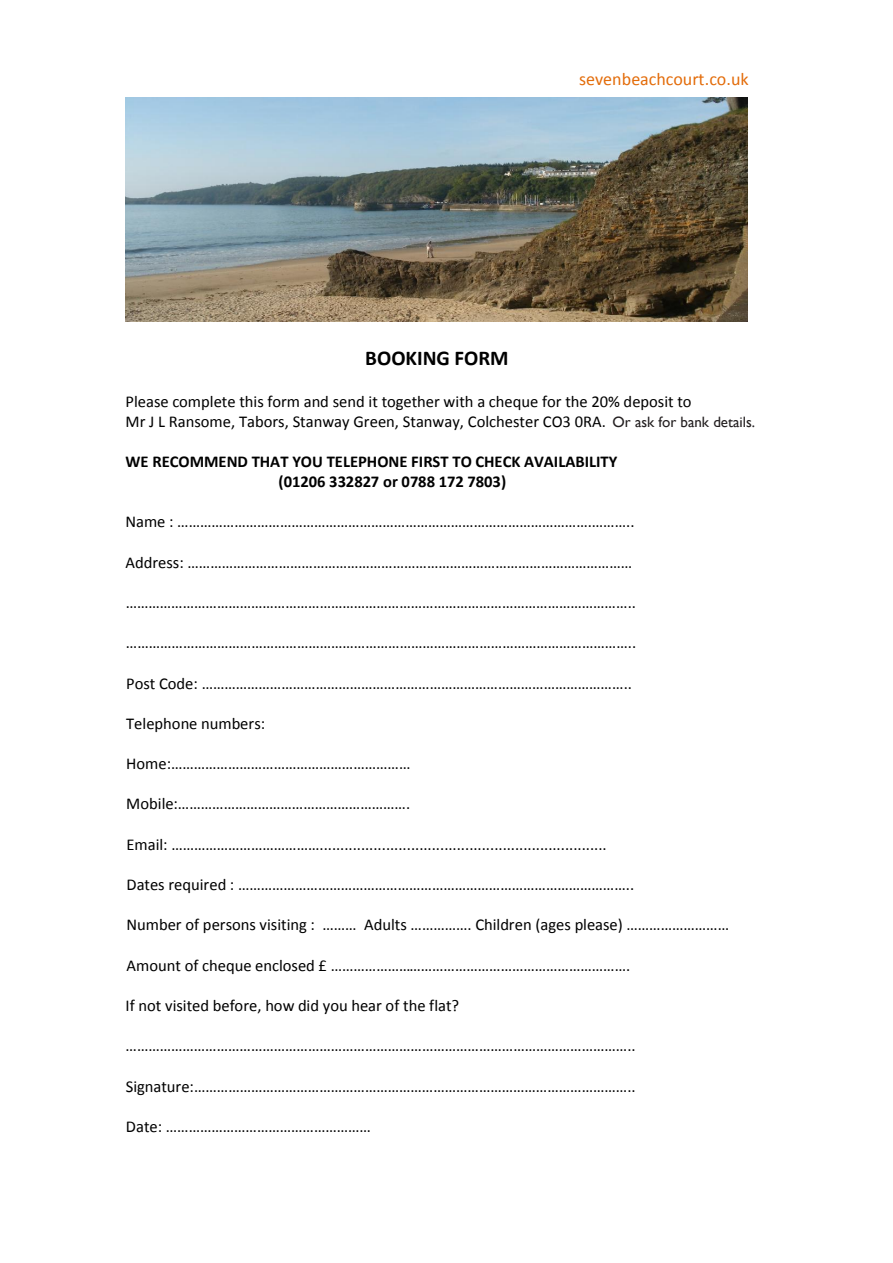
<style>
.page{position:relative;width:893px;height:1263px;background:#fff}
.page>*{position:absolute;margin:0;border:0;box-sizing:border-box;transform-origin:0 0}
.t1{font:700 21px "Calibri";color:#000}
.t2{font:18px "Calibri";color:#e36c0a}
.t3{font:16.5px/20.1px "Calibri";color:#000}
.t4{font:700 16.5px/20.1px "Calibri";color:#000}
.s1{font-family:"Gill Sans";font-size:15px;color:#231f20}
</style>
<div class="page">
<img style="left:125px;top:97px;width:623px;height:224px">
<p class="t2" style="left:579px;top:67px;width:171px">sevenbeachcourt.co.uk</p>
<p class="t1" style="left:365px;top:345px;width:145px">BOOKING FORM</p>
<p class="t3" style="left:125px;top:391px;width:631px">Please complete this form and send it together with a cheque for the 20% deposit to<br>Mr J L Ransome, Tabors, Stanway Green, Stanway, Colchester CO3 0RA. <span class="s1">Or ask for bank details.</span></p>
<p class="t4" style="left:279px;top:451px;width:340px;text-indent:-153px">WE RECOMMEND THAT YOU TELEPHONE FIRST TO CHECK AVAILABILITY (01206 332827 or 0788 172 7803)</p>
<p class="t3" style="left:125px;top:512px;width:511px">Name : ……………………………………………………………………………………………….………..</p>
<p class="t3" style="left:126px;top:552px;width:508px">Address: ………………………………………………………………………………………………………</p>
<p class="t3" style="left:126px;top:592px;width:512px">……………………………………………………………………………………………………………………..</p>
<p class="t3" style="left:126px;top:633px;width:512px">……………………………………………………………………………………………………………………..</p>
<p class="t3" style="left:126px;top:673px;width:507px">Post Code: …………………………………………………………………………………………………..</p>
<p class="t3" style="left:126px;top:713px;width:141px">Telephone numbers:</p>
<p class="t3" style="left:126px;top:754px;width:286px">Home:………………………………………………………</p>
<p class="t3" style="left:126px;top:794px;width:286px">Mobile:…………………………………………………….</p>
<p class="t3" style="left:126px;top:834px;width:482px">Email: ………………………………….....................................................................</p>
<p class="t3" style="left:126px;top:874px;width:509px">Dates required : …………………………………………………………………………………………..</p>
<p class="t3" style="left:127px;top:915px;width:604px">Number of persons visiting : ……… Adults ……………. Children (ages please) ………………………</p>
<p class="t3" style="left:127px;top:955px;width:505px">Amount of cheque enclosed £ …………………………………………………………………….</p>
<p class="t3" style="left:126px;top:995px;width:335px">If not visited before, how did you hear of the flat?</p>
<p class="t3" style="left:126px;top:1036px;width:512px">……………………………………………………………………………………………………………………..</p>
<p class="t3" style="left:126px;top:1076px;width:512px">Signature:……………………………………………………………………………………………………..</p>
<p class="t3" style="left:126px;top:1116px;width:247px">Date: ………………………………………………</p>
</div>
